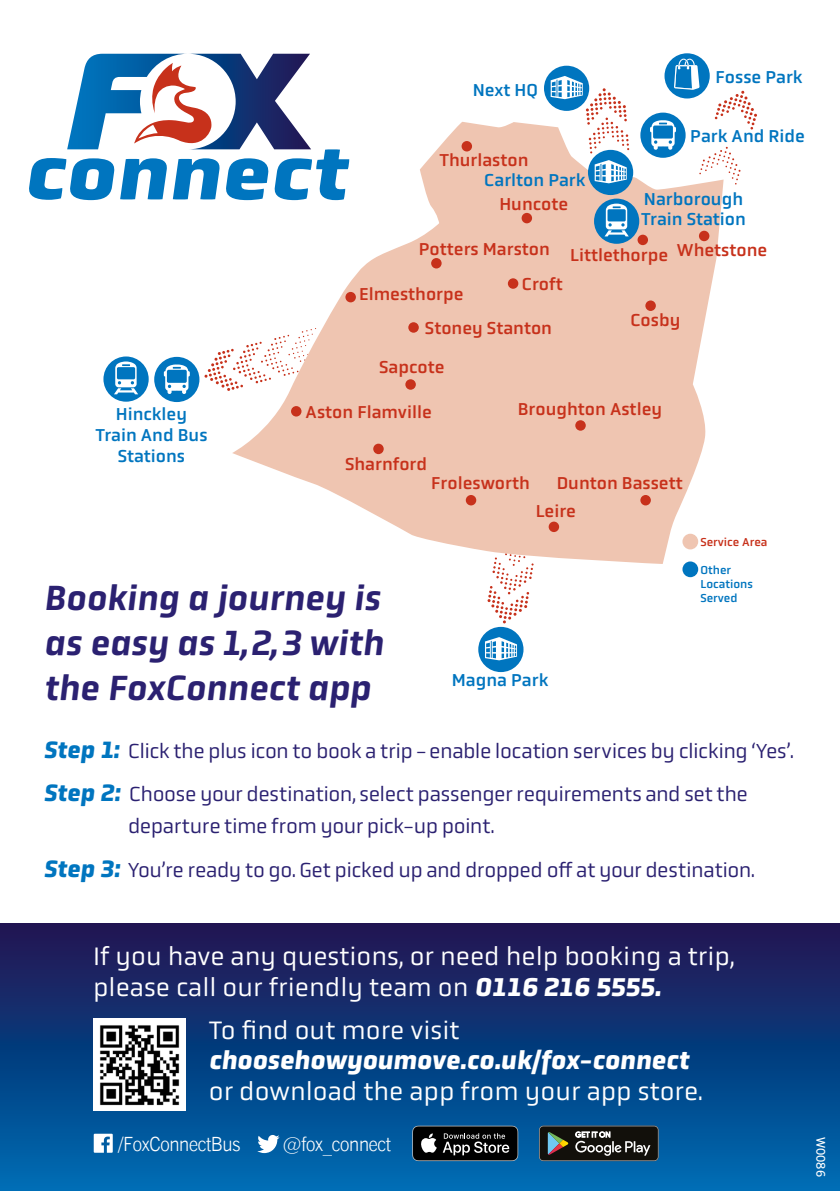
<style>
.page{position:relative;width:840px;height:1191px;background:#fff}
.page>*{position:absolute;margin:0;border:0;box-sizing:border-box;transform-origin:0 0}
.t1{font:italic 500 35.8px/45.2px "Obvia";color:#2b2171;text-align:justify}
.t2{font:26.2px/30.6px "Obvia";color:#fff}
.t3{font:italic 700 26.2px "Obvia";color:#fff}
.t4{font:21px/43.4px "Obvia";letter-spacing:-.025em;color:#2b2171}
.t5{font:300 19.6px "News Gothic BT";letter-spacing:-.015em;color:#fff;scale:.95 1}
.t6{font:17.8px "Obvia";color:#c7311b}
.t7{font:17.8px/21.2px "Obvia";color:#0075bf;text-align:center}
.t8{font:600 12px "News Gothic BT";color:#fff}
.t9{font:11.8px/14.2px "Obvia";color:#0075bf}
.t10{font:11.8px "Obvia";color:#c7311b}
.s1{font-weight:700;font-style:italic;font-size:24px;color:#0075bf}
.s2{font-weight:700;font-style:italic}
</style>
<div class="page">
<div style="left:0;top:923px;width:839px;height:268px;background:linear-gradient(to bottom,#1f124e,#006cb3)"></div>
<svg style="left:204px;top:349px;width:28px;height:42px"></svg>
<svg style="left:487px;top:564px;width:47px;height:59px"></svg>
<svg style="left:714px;top:91px;width:42px;height:39px"></svg>
<svg style="left:723px;top:147px;width:17px;height:38px"></svg>
<svg style="left:232px;top:122px;width:491px;height:442px;fill:#efc5b1"></svg>
<div style="left:682px;top:534px;width:15px;height:15px;background:#efc5b1;border-radius:50%"></div>
<div style="left:682px;top:561px;width:15px;height:16px;background:#0075bf;border-radius:50%"></div>
<div style="left:478px;top:627px;width:45px;height:45px;background:#0075bf;border-radius:50%"></div>
<div style="left:103px;top:356px;width:46px;height:46px;background:#0075bf;border-radius:50%"></div>
<svg style="left:114px;top:361px;width:24px;height:33px"></svg>
<div style="left:593px;top:199px;width:46px;height:45px;background:#0075bf;border-radius:50%"></div>
<svg style="left:605px;top:204px;width:23px;height:32px"></svg>
<div style="left:640px;top:113px;width:45px;height:45px;background:#0075bf;border-radius:50%"></div>
<div style="left:664px;top:53px;width:45px;height:45px;background:#0075bf;border-radius:50%"></div>
<svg style="left:485px;top:637px;width:31px;height:23px"></svg>
<div style="left:587px;top:150px;width:45px;height:45px;background:#0075bf;border-radius:50%"></div>
<svg style="left:594px;top:160px;width:32px;height:23px"></svg>
<div style="left:543px;top:66px;width:46px;height:45px;background:#0075bf;border-radius:50%"></div>
<svg style="left:550px;top:76px;width:79px;height:77px"></svg>
<svg style="left:674px;top:59px;width:25px;height:31px"></svg>
<svg style="left:650px;top:120px;width:25px;height:30px"></svg>
<div style="left:154px;top:357px;width:45px;height:45px;background:#0075bf;border-radius:50%"></div>
<svg style="left:164px;top:364px;width:26px;height:30px"></svg>
<div style="left:465px;top:495px;width:11px;height:10px;background:#c7311b;border-radius:50%"></div>
<div style="left:548px;top:521px;width:11px;height:11px;background:#c7311b;border-radius:50%"></div>
<div style="left:640px;top:495px;width:10px;height:10px;background:#c7311b;border-radius:50%"></div>
<div style="left:575px;top:420px;width:10px;height:11px;background:#c7311b;border-radius:50%"></div>
<div style="left:373px;top:444px;width:10px;height:10px;background:#c7311b;border-radius:50%"></div>
<div style="left:291px;top:406px;width:10px;height:10px;background:#c7311b;border-radius:50%"></div>
<div style="left:405px;top:379px;width:10px;height:11px;background:#c7311b;border-radius:50%"></div>
<div style="left:408px;top:322px;width:10px;height:11px;background:#c7311b;border-radius:50%"></div>
<div style="left:507px;top:278px;width:11px;height:11px;background:#c7311b;border-radius:50%"></div>
<div style="left:431px;top:258px;width:10px;height:10px;background:#c7311b;border-radius:50%"></div>
<div style="left:521px;top:213px;width:10px;height:10px;background:#c7311b;border-radius:50%"></div>
<div style="left:461px;top:141px;width:11px;height:10px;background:#c7311b;border-radius:50%"></div>
<div style="left:698px;top:231px;width:11px;height:10px;background:#c7311b;border-radius:50%"></div>
<div style="left:645px;top:300px;width:10px;height:11px;background:#c7311b;border-radius:50%"></div>
<div style="left:637px;top:235px;width:10px;height:10px;background:#c7311b;border-radius:50%"></div>
<div style="left:345px;top:292px;width:11px;height:10px;background:#c7311b;border-radius:50%"></div>
<svg style="left:29px;top:54px;width:320px;height:146px"></svg>
<svg style="left:412px;top:1125px;width:106px;height:36px"></svg>
<svg style="left:538px;top:1125px;width:120px;height:36px"></svg>
<div style="left:93px;top:1018px;width:93px;height:93px;background:#fff"></div>
<img style="left:100px;top:1025px;width:80px;height:81px">
<svg style="left:94px;top:1133px;width:19px;height:19px"></svg>
<svg style="left:257px;top:1135px;width:22px;height:18px"></svg>
<p class="t7" style="left:472px;top:80px;width:67px">Next HQ</p>
<p class="t6" style="left:439px;top:150px;width:91px">Thurlaston</p>
<p class="t7" style="left:484px;top:170px;width:103px">Carlton Park</p>
<p class="t6" style="left:499px;top:193px;width:70px">Huncote</p>
<p class="t7" style="left:715px;top:66px;width:89px">Fosse Park</p>
<p class="t7" style="left:690px;top:126px;width:116px">Park And Ride</p>
<p class="t7" style="left:640px;top:189px;width:106px;line-height:20px;text-align:left">Narborough<br>Train Station</p>
<p class="t7" style="left:95px;top:403px;width:114px">Hinckley<br>Train And Bus<br>Stations</p>
<p class="t6" style="left:418px;top:238px;width:132px">Potters Marston</p>
<p class="t6" style="left:359px;top:284px;width:106px">Elmesthorpe</p>
<p class="t6" style="left:521px;top:274px;width:42px">Croft</p>
<p class="t6" style="left:424px;top:317px;width:128px">Stoney Stanton</p>
<p class="t6" style="left:570px;top:244px;width:198px">Littlethorpe Whetstone</p>
<p class="t6" style="left:630px;top:309px;width:51px">Cosby</p>
<p class="t6" style="left:379px;top:357px;width:67px">Sapcote</p>
<p class="t6" style="left:305px;top:401px;width:128px">Aston Flamville</p>
<p class="t6" style="left:345px;top:453px;width:84px">Sharnford</p>
<p class="t6" style="left:517px;top:398px;width:146px">Broughton Astley</p>
<p class="t6" style="left:431px;top:472px;width:100px">Frolesworth</p>
<p class="t6" style="left:556px;top:472px;width:127px">Dunton Bassett</p>
<p class="t6" style="left:535px;top:500px;width:42px">Leire</p>
<h1 class="t1" style="left:44px;top:574px;width:341px">Booking a journey is as easy as 1, 2, 3 with the FoxConnect app</h1>
<p class="t7" style="left:451px;top:669px;width:98px">Magna Park</p>
<p class="t10" style="left:700px;top:534px;width:69px">Service Area</p>
<p class="t9" style="left:700px;top:563px;width:54px">Other<br>Locations<br>Served</p>
<p class="t4" style="left:44px;top:729px;width:750px"><span class="s1">Step 1:</span> Click the plus icon to book a trip - enable location services by clicking ‘Yes’.<br><span class="s1">Step 2:</span> Choose your destination, select passenger requirements and set the</p>
<p class="t4" style="left:44px;top:804px;width:712px;text-indent:84px">departure time from your pick-up point.<br><span class="s1">Step 3:</span> You’re ready to go. Get picked up and dropped off at your destination.</p>
<p class="t2" style="left:93px;top:941px;width:642px">If you have any questions, or need help booking a trip, please call our friendly team on <span class="s2">0116 216 5555.</span></p>
<p class="t2" style="left:209px;top:1014px;width:252px">To find out more visit</p>
<p class="t3" style="left:209px;top:1044px;width:481px">choosehowyoumove.co.uk/fox-connect</p>
<p class="t2" style="left:209px;top:1075px;width:495px">or download the app from your app store.</p>
<p class="t5" style="left:118px;top:1132px;width:130px">/FoxConnectBus</p>
<p class="t5" style="left:283px;top:1132px;width:115px">@fox_connect</p>
<p class="t8" style="left:827px;top:1136px;width:42px;rotate:90deg">W0086</p>
</div>
